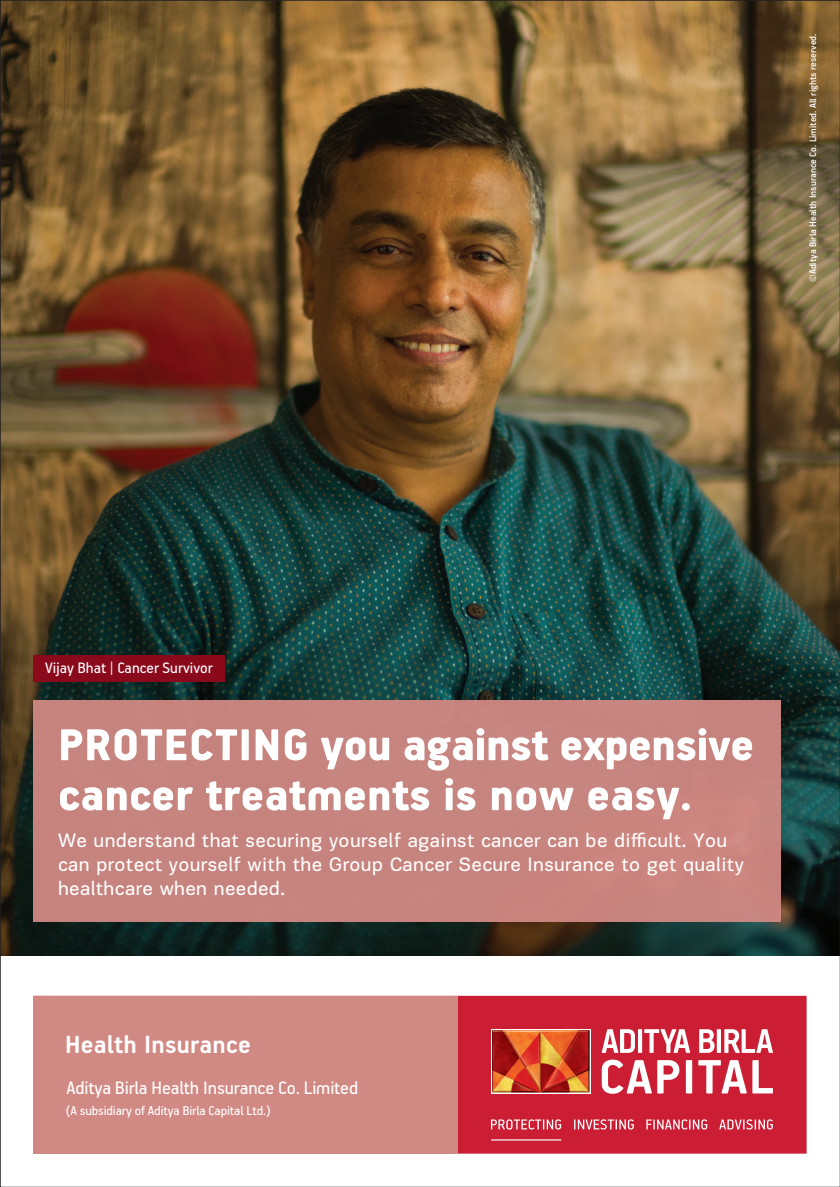
<style>
.page{position:relative;width:840px;height:1187px;background:#fff}
.page>*{position:absolute;margin:0;border:0;box-sizing:border-box;transform-origin:0 0}
.t1{font:900 50px/50px "PF Handbook Pro";color:#fff}
.t2{font:700 27.8px "PF Handbook Pro";letter-spacing:.01em;color:#fff}
.t3{font:20.2px "PF Handbook Pro";letter-spacing:-.005em;color:#fff}
.t4{font:20px/24px "PF Encore Sans Pro";letter-spacing:.02em;color:#fff}
.t5{font:17px "PF Handbook Pro";color:#fff}
.t6{font:14.4px "PF Handbook Pro";letter-spacing:-.005em;color:#fff}
.t7{font:500 10.6px "PF Handbook Pro";color:#fff}
</style>
<div class="page">
<img style="left:2px;top:2px;width:835px;height:953px">
<div style="left:33px;top:996px;width:773px;height:157px;background:#cb1e34"></div>
<svg style="left:491px;top:1119px;width:70px;height:10px"></svg>
<svg style="left:574px;top:1119px;width:59px;height:10px"></svg>
<svg style="left:646px;top:1119px;width:61px;height:10px"></svg>
<svg style="left:719px;top:1119px;width:53px;height:10px"></svg>
<hr style="left:490px;top:1139px;width:71px;height:1px;background:#fff">
<div style="left:490px;top:1029px;width:100px;height:64px;background:#fff"></div>
<img style="left:492px;top:1030px;width:97px;height:62px">
<svg style="left:601px;top:1029px;width:33px;height:24px"></svg>
<svg style="left:637px;top:1029px;width:4px;height:24px"></svg>
<svg style="left:644px;top:1029px;width:45px;height:24px"></svg>
<svg style="left:699px;top:1029px;width:15px;height:24px"></svg>
<svg style="left:716px;top:1029px;width:4px;height:24px"></svg>
<svg style="left:724px;top:1029px;width:48px;height:24px"></svg>
<svg style="left:601px;top:1059px;width:50px;height:35px"></svg>
<svg style="left:657px;top:1060px;width:22px;height:33px"></svg>
<div style="left:685px;top:1060px;width:6px;height:33px;background:#fff"></div>
<svg style="left:698px;top:1060px;width:48px;height:33px"></svg>
<svg style="left:752px;top:1060px;width:20px;height:33px"></svg>
<div style="left:33px;top:996px;width:424px;height:157px;background:#d18984"></div>
<div style="left:33px;top:701px;width:747px;height:221px;background:#c7847f"></div>
<div style="left:33px;top:654px;width:192px;height:27px;background:#8a091a"></div>
<p class="t7" style="left:806px;top:282px;width:250px;rotate:-90deg">©Aditya Birla Health Insurance Co. Limited. All rights reserved.</p>
<p class="t5" style="left:45px;top:657px;width:169px">Vijay Bhat | Cancer Survivor</p>
<h1 class="t1" style="left:58px;top:719px;width:697px">PROTECTING you against expensive cancer treatments is now easy.</h1>
<p class="t4" style="left:58px;top:829px;width:687px">We understand that securing yourself against cancer can be difficult. You can protect yourself with the Group Cancer Secure Insurance to get quality healthcare when needed.</p>
<h2 class="t2" style="left:65px;top:1027px;width:187px">Health Insurance</h2>
<p class="t3" style="left:66px;top:1075px;width:293px">Aditya Birla Health Insurance Co. Limited</p>
<p class="t6" style="left:66px;top:1101px;width:206px">(A subsidiary of Aditya Birla Capital Ltd.)</p>
</div>
